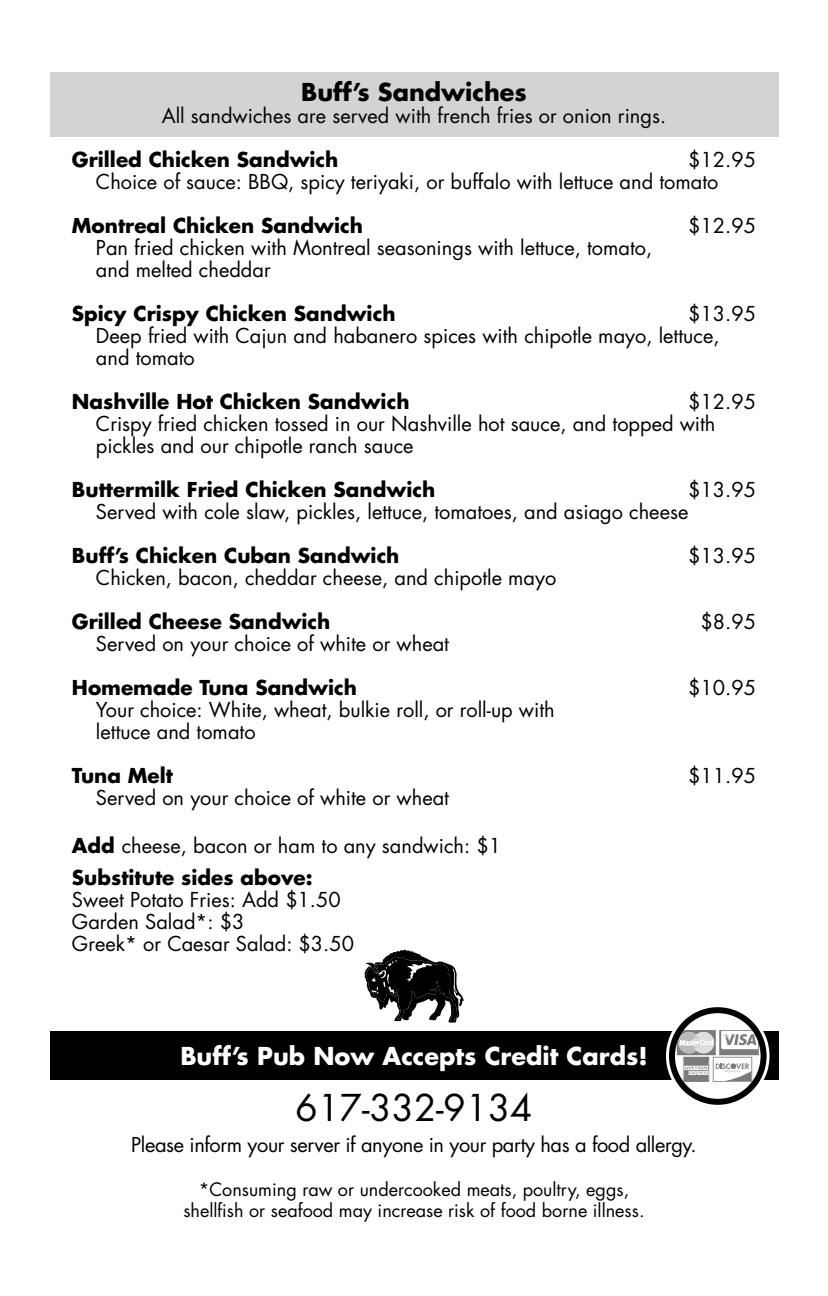
<style>
.page{position:relative;width:828px;height:1296px;background:#fff}
.page>*{position:absolute;margin:0;border:0;box-sizing:border-box;transform-origin:0 0}
.t1{font:36px "Futura";color:#000}
.t2{font:700 24px "Futura";color:#fff}
.t3{font:700 24px "Futura";color:#000}
.t4{font:20px/22px "Futura";color:#000}
.t5{font:700 20px "Futura";color:#000}
.t6{font:20px "Futura";letter-spacing:-.02em;color:#000}
.t7{font:18px/21.6px "Futura";color:#000;text-align:center}
.s1{font-weight:700}
</style>
<div class="page">
<div style="left:50px;top:1031px;width:728px;height:49px;background:#000"></div>
<svg style="left:666px;top:1004px;width:104px;height:104px"></svg>
<svg style="left:677px;top:1030px;width:82px;height:52px;background:#bebdbe"></svg>
<div style="left:669px;top:1007px;width:98px;height:98px;border:6px solid #000;border-radius:50%"></div>
<div style="left:50px;top:72px;width:728px;height:65px;background:#d1d3d4"></div>
<svg style="left:364px;top:949px;width:100px;height:74px"></svg>
<p class="t3" style="left:301px;top:75px;width:227px">Buff s’ Sandwiches</p>
<p class="t4" style="left:162px;top:104px;width:506px">All sandwiches are served with french fries or onion rings.</p>
<p class="t4" style="left:688px;top:148px;width:69px">$12.95</p>
<p class="t5" style="left:72px;top:145px;width:268px">Grilled Chicken Sandwich</p>
<p class="t4" style="left:96px;top:170px;width:624px">Choice of sauce: BBQ, spicy teriyaki, or buffalo with lettuce and tomato</p>
<p class="t4" style="left:688px;top:214px;width:69px">$12.95</p>
<p class="t5" style="left:72px;top:211px;width:292px">Montreal Chicken Sandwich</p>
<p class="t4" style="left:96px;top:236px;width:558px">Pan fried chicken with Montreal seasonings with lettuce, tomato, and melted cheddar</p>
<p class="t4" style="left:688px;top:302px;width:69px">$13.95</p>
<p class="t5" style="left:72px;top:299px;width:325px">Spicy Crispy Chicken Sandwich</p>
<p class="t4" style="left:96px;top:324px;width:625px">Deep fried with Cajun and habanero spices with chipotle mayo, lettuce, and tomato</p>
<p class="t4" style="left:688px;top:390px;width:69px">$12.95</p>
<p class="t5" style="left:72px;top:387px;width:339px">Nashville Hot Chicken Sandwich</p>
<p class="t4" style="left:96px;top:412px;width:621px">Crispy fried chicken tossed in our Nashville hot sauce, and topped with pickles and our chipotle ranch sauce</p>
<p class="t4" style="left:688px;top:478px;width:69px">$13.95</p>
<p class="t5" style="left:72px;top:475px;width:365px">Buttermilk Fried Chicken Sandwich</p>
<p class="t4" style="left:96px;top:500px;width:594px">Served with cole slaw, pickles, lettuce, tomatoes, and asiago cheese</p>
<p class="t5" style="left:72px;top:541px;width:329px">Buff s’ Chicken Cuban Sandwich</p>
<p class="t4" style="left:96px;top:566px;width:462px">Chicken, bacon, cheddar cheese, and chipotle mayo</p>
<p class="t5" style="left:72px;top:607px;width:260px">Grilled Cheese Sandwich</p>
<p class="t4" style="left:96px;top:632px;width:355px">Served on your choice of white or wheat</p>
<p class="t5" style="left:72px;top:673px;width:287px">Homemade Tuna Sandwich</p>
<p class="t4" style="left:96px;top:698px;width:460px">Your choice: White, wheat, bulkie roll, or roll-up with lettuce and tomato</p>
<p class="t5" style="left:72px;top:761px;width:103px">Tuna Melt</p>
<p class="t4" style="left:96px;top:786px;width:355px">Served on your choice of white or wheat</p>
<p class="t4" style="left:72px;top:829px;width:431px;line-height:32px"><span class="s1">Add</span> cheese, bacon or ham to any sandwich: $1<br><span class="s1">Substitute sides above:</span></p>
<p class="t4" style="left:72px;top:888px;width:284px">Sweet Potato Fries: Add $1.50<br>Garden Salad :* $3<br>Greek* or Caesar Salad: $3.50</p>
<p class="t2" style="left:180px;top:1039px;width:469px">Buff s’ Pub Now Accepts Credit Cards!</p>
<h1 class="t1" style="left:296px;top:1083px;width:238px">617-332-9134</h1>
<p class="t4" style="left:688px;top:544px;width:69px">$13.95</p>
<p class="t4" style="left:701px;top:610px;width:57px">$8.95</p>
<p class="t4" style="left:688px;top:676px;width:69px">$10.95</p>
<p class="t4" style="left:688px;top:764px;width:69px">$11.95</p>
<p class="t6" style="left:131px;top:1131px;width:567px">Please inform your server if anyone in your party has a food allergy.</p>
<p class="t7" style="left:183px;top:1178px;width:463px">*Consuming raw or undercooked meats, poultry, eggs, shellfish or seafood may increase risk of food borne illness.</p>
</div>
